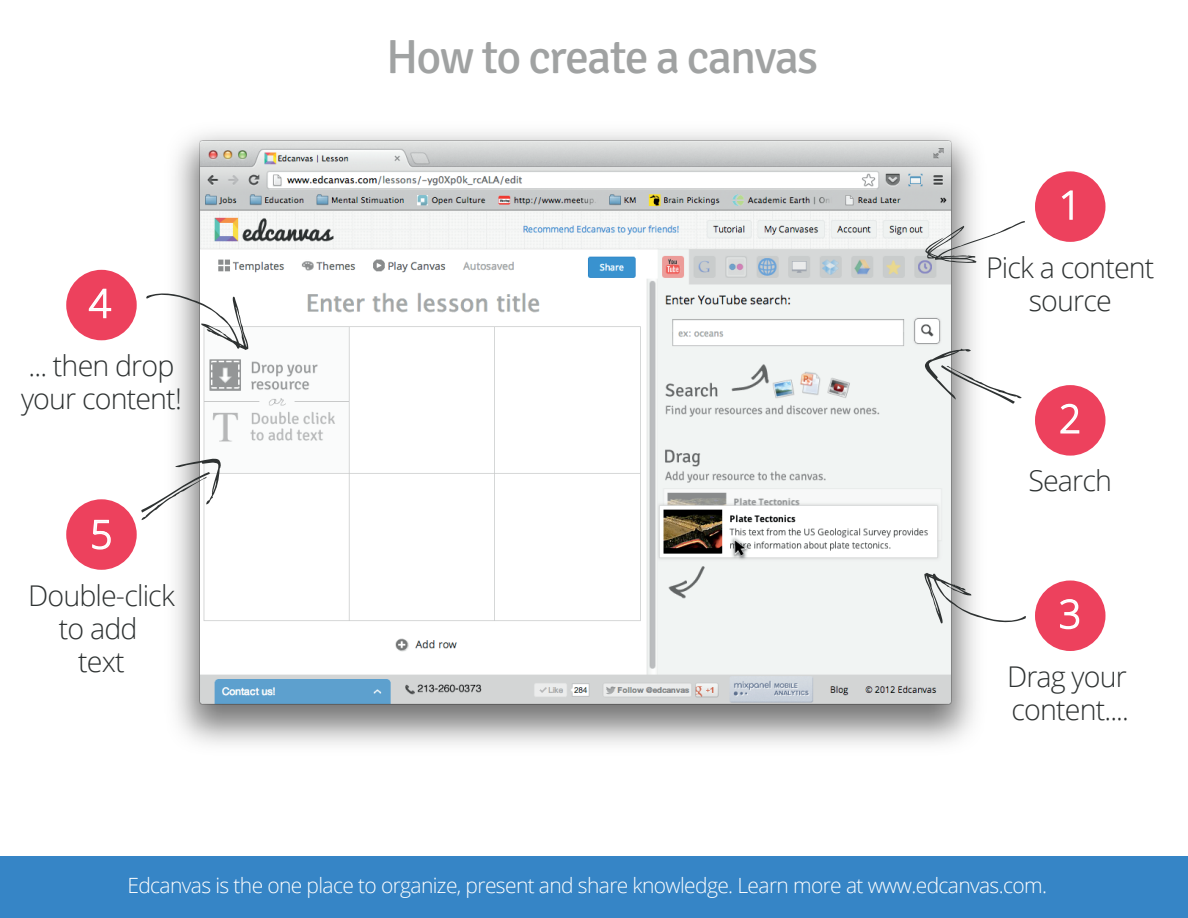
<style>
.page{position:relative;width:1188px;height:918px;background:#fff}
.page>*{position:absolute;margin:0;border:0;box-sizing:border-box;transform-origin:0 0}
.t1{font:47.85px "Signika";letter-spacing:-.035em;color:#a0a2a2}
.t2{font:300 39px "Open Sans";color:#fff}
.t3{font:300 28.65px/33px "Open Sans";letter-spacing:-.03em;color:#2e3232;text-align:center}
.t4{font:300 21px "Open Sans";letter-spacing:-.03em;color:#fff}
</style>
<div class="page">
<div style="left:0;top:856px;width:1187px;height:62px;background:#3685c6"></div>
<img style="left:175px;top:132px;width:801px;height:613px">
<div style="left:1035px;top:171px;width:71px;height:71px;background:#ed415d;border-radius:50%"></div>
<svg style="left:1061px;top:190px;width:12px;height:30px"></svg>
<div style="left:1035px;top:385px;width:71px;height:71px;background:#ed415d;border-radius:50%"></div>
<svg style="left:1060px;top:403px;width:20px;height:31px"></svg>
<div style="left:1035px;top:581px;width:71px;height:70px;background:#ed415d;border-radius:50%"></div>
<svg style="left:1060px;top:599px;width:20px;height:31px"></svg>
<div style="left:66px;top:270px;width:71px;height:70px;background:#ed415d;border-radius:50%"></div>
<svg style="left:88px;top:288px;width:24px;height:31px"></svg>
<div style="left:66px;top:499px;width:71px;height:71px;background:#ed415d;border-radius:50%"></div>
<svg style="left:92px;top:519px;width:19px;height:31px"></svg>
<svg style="left:925px;top:221px;width:100px;height:42px"></svg>
<svg style="left:146px;top:291px;width:103px;height:59px"></svg>
<svg style="left:141px;top:457px;width:80px;height:63px"></svg>
<svg style="left:924px;top:573px;width:102px;height:52px"></svg>
<svg style="left:925px;top:347px;width:97px;height:57px"></svg>
<h2 class="t2" style="left:89px;top:276px;width:24px">4</h2>
<p class="t3" style="left:21px;top:349px;width:162px;text-align:left">... then drop your content!</p>
<h2 class="t2" style="left:90px;top:507px;width:24px">5</h2>
<p class="t3" style="left:28px;top:578px;width:148px">Double-click to add<br>text</p>
<h1 class="t1" style="left:386px;top:30px;width:434px">How to create a canvas</h1>
<h2 class="t2" style="left:1059px;top:177px;width:24px">1</h2>
<p class="t3" style="left:986px;top:250px;width:170px">Pick a content source</p>
<h2 class="t2" style="left:1059px;top:391px;width:24px">2</h2>
<p class="t3" style="left:1028px;top:464px;width:85px">Search</p>
<h2 class="t2" style="left:1059px;top:586px;width:24px">3</h2>
<p class="t3" style="left:1007px;top:659px;width:124px;text-align:left">Drag your content....</p>
<p class="t4" style="left:127px;top:871px;width:921px">Edcanvas is the one place to organize, present and share knowledge. Learn more at www.edcanvas.com.</p>
</div>
